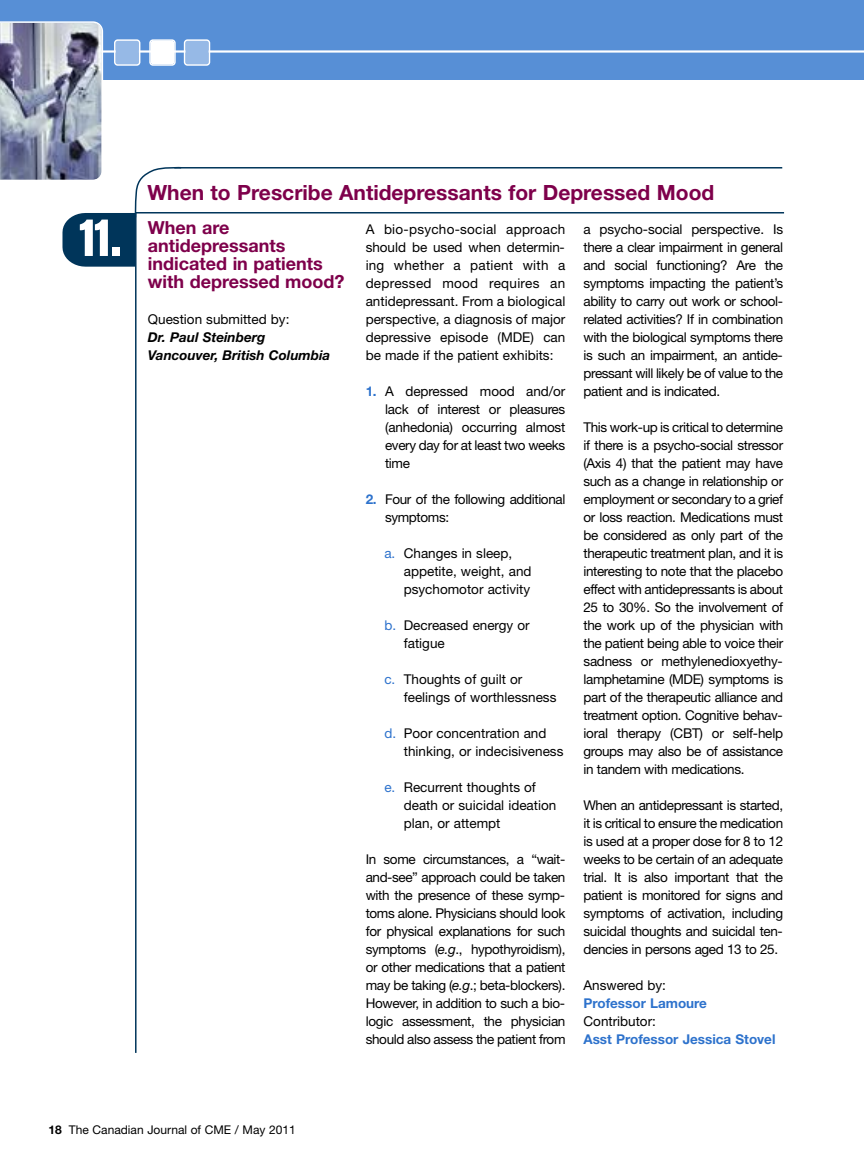
<style>
.page{position:relative;width:864px;height:1175px;background:#fff}
.page>*{position:absolute;margin:0;border:0;box-sizing:border-box;transform-origin:0 0}
.t1{font:700 condensed 54.45px "Aurora BT";color:#fff}
.t2{font:700 21px "Helvetica Neue";color:#7e004b}
.t3{font:700 18px/18px "Helvetica Neue";color:#7e004b}
.t4{font:13.5px/18px "Helvetica Neue";color:#000;text-align:justify}
.t5{font:700 13.5px "Helvetica Neue";color:#2d72cc}
.t6{font:italic 700 13.5px/18px "Helvetica Neue";color:#000}
.t7{font:13.5px/18px "Helvetica Neue";letter-spacing:-.03em;color:#000}
.t8{font:12px "Helvetica Neue";color:#000}
.s1{font-weight:700;color:#2d72cc}
.s2{color:#2d72cc}
.s3{font-style:italic}
.s4{font-weight:700}
</style>
<div class="page">
<div style="left:0;top:0;width:864px;height:80px;background:#578fd6"></div>
<hr style="left:7px;top:50px;width:857px;height:3px;background:#fff">
<hr style="left:174px;top:167px;width:608px;height:1px;background:#00355a">
<hr style="left:135px;top:213px;width:2px;height:839px;background:#00355a">
<hr style="left:136px;top:212px;width:648px;height:1px;background:#00355a">
<svg style="left:0;top:21px;width:210px;height:246px"></svg>
<h1 class="t1" style="left:80px;top:205px;width:44px">11.</h1>
<h2 class="t2" style="left:147px;top:185px;width:568px">When to Prescribe Antidepressants for Depressed Mood</h2>
<h3 class="t3" style="left:148px;top:220px;width:198px">When are antidepressants indicated in patients with depressed mood?</h3>
<p class="t4" style="left:148px;top:312px;width:143px">Question submitted by:</p>
<p class="t6" style="left:148px;top:330px;width:184px">Dr. Paul Steinberg<br>Vancouver, British Columbia</p>
<p class="t4" style="left:366px;top:222px;width:201px">A bio-psycho-social approach should be used when determin&shy;ing whether a patient with a depressed mood requires an antidepressant. From a biological perspective, a diagnosis of major depressive episode (MDE) can be made if the patient exhibits:</p>
<p class="t4" style="left:385px;top:384px;width:182px;text-indent:-19px"><span class="s1">1.</span> A depressed mood and/or lack of interest or pleasures (anhedonia) occurring almost every day for at least two weeks time</p>
<p class="t7" style="left:385px;top:492px;width:182px;text-indent:-19px"><span class="s1">2.</span> Four of the following additional symptoms:</p>
<p class="t4" style="left:404px;top:546px;width:129px;text-align:left;text-indent:-19px"><span class="s2">a.</span> Changes in sleep, appetite, weight, and psychomotor activity</p>
<p class="t4" style="left:404px;top:618px;width:127px;text-indent:-19px"><span class="s2">b.</span> Decreased energy or fatigue</p>
<p class="t4" style="left:404px;top:672px;width:154px;text-indent:-19px"><span class="s2">c.</span> Thoughts of guilt or feelings of worthlessness</p>
<p class="t4" style="left:404px;top:726px;width:161px;text-indent:-19px"><span class="s2">d.</span> Poor concentration and thinking, or indecisiveness</p>
<p class="t4" style="left:404px;top:780px;width:154px;text-align:left;text-indent:-19px"><span class="s2">e.</span> Recurrent thoughts of death or suicidal ideation plan, or attempt</p>
<p class="t4" style="left:366px;top:852px;width:201px">In some circumstances, a “wait&shy;and-see” approach could be taken with the presence of these symp&shy;toms alone. Physicians should look for physical explanations for such symptoms (<span class="s3">e.g</span>., hypothyroidism), or other medications that a patient may be taking (<span class="s3">e.g</span>.; beta-blockers).<br>However, in addition to such a bio&shy;logic assessment, the physician should also assess the patient from</p>
<p class="t4" style="left:584px;top:222px;width:201px">a psycho-social perspective. Is there a clear impairment in general and social functioning? Are the symptoms impacting the patient’s ability to carry out work or school&shy;related activities? If in combination with the biological symptoms there is such an impairment, an antide&shy;pressant will likely be of value to the patient and is indicated.</p>
<p class="t4" style="left:584px;top:420px;width:201px">This work-up is critical to determine if there is a psycho-social stressor (Axis 4) that the patient may have such as a change in relationship or employment or secondary to a grief or loss reaction. Medications must be considered as only part of the therapeutic treatment plan, and it is interesting to note that the placebo effect with antidepressants is about 25 to 30%. So the involvement of the work up of the physician with the patient being able to voice their sadness or methylenedioxyethy&shy;lamphetamine (MDE) symptoms is part of the therapeutic alliance and treatment option. Cognitive behav&shy;ioral therapy (CBT) or self-help groups may also be of assistance in tandem with medications.</p>
<p class="t4" style="left:584px;top:798px;width:201px">When an antidepressant is started, it is critical to ensure the medication is used at a proper dose for 8 to 12 weeks to be certain of an adequate trial. It is also important that the patient is monitored for signs and symptoms of activation, including suicidal thoughts and suicidal ten&shy;dencies in persons aged 13 to 25.</p>
<p class="t4" style="left:584px;top:978px;width:84px">Answered by:</p>
<p class="t5" style="left:584px;top:998px;width:125px">Professor Lamoure</p>
<p class="t4" style="left:584px;top:1014px;width:74px">Contributor:</p>
<p class="t5" style="left:584px;top:1034px;width:194px">Asst Professor Jessica Stovel</p>
<p class="t8" style="left:48px;top:1125px;width:249px"><span class="s4">18</span> The Canadian Journal of CME / May 2011</p>
</div>
